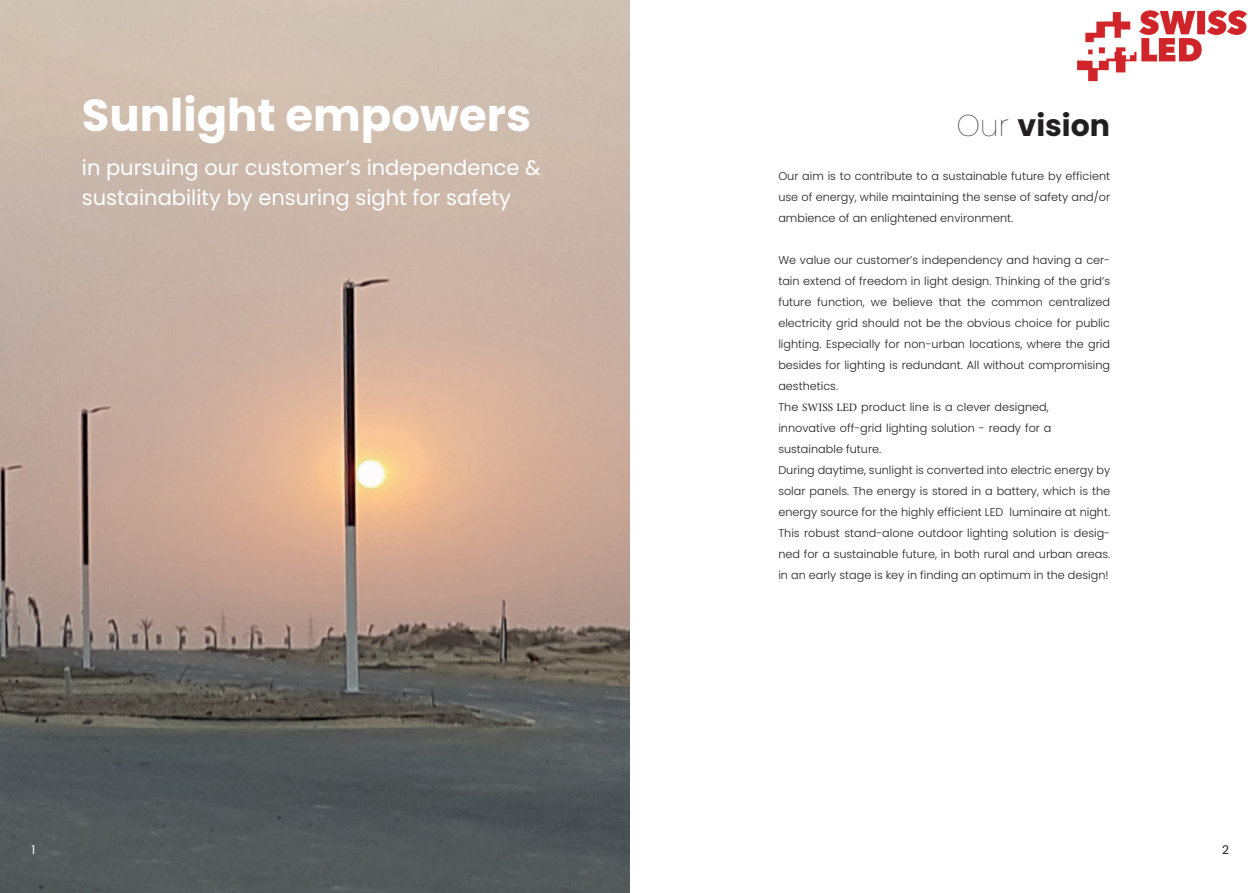
<style>
.page{position:relative;width:1259px;height:893px;background:#fff}
.page>*{position:absolute;margin:0;border:0;box-sizing:border-box;transform-origin:0 0}
.t1{font:700 45px "Poppins";color:#fff}
.t2{font:700 30px "Poppins";color:#231f20}
.t3{font:21px/30px "Poppins";color:#fff}
.t4{font:12px "Poppins";color:#fff}
.t5{font:12px "Poppins";color:#231f20}
.t6{font:300 11.25px/21px "Poppins";color:#231f20;text-align:justify}
.s1{font-weight:100}
.s2{font-family:"Minion Pro";font-weight:400}
</style>
<div class="page">
<img style="left:0;top:0;width:629px;height:893px">
<img style="left:1077px;top:10px;width:170px;height:72px">
<h1 class="t1" style="left:82px;top:89px;width:451px">Sunlight empowers</h1>
<h3 class="t3" style="left:82px;top:153px;width:460px">in pursuing our customer’s independence &amp; sustainability by ensuring sight for safety</h3>
<h2 class="t2" style="left:956px;top:108px;width:155px"><span class="s1">Our</span> vision</h2>
<p class="t6" style="left:778px;top:165px;width:333px">Our aim is to contribute to a sustainable future by efficient use of energy, while maintaining the sense of safety and/or ambience of an enlightened environment.</p>
<p class="t6" style="left:778px;top:249px;width:333px;text-align:left">We value our customer’s independency and having a cer&shy;tain extend of freedom in light design. Thinking of the grid’s future function, we believe that the common centralized electricity grid should not be the obvious choice for public lighting. Especially for non-urban locations, where the grid besides for lighting is redundant. All without compromising aesthetics.<br>The <span class="s2">SWISS LED</span> product line is a clever designed,<br>innovative off-grid lighting solution - ready for a sustainable future.<br>During daytime, sunlight is converted into electric energy by solar panels. The energy is stored in a battery, which is the energy source for the highly efficient LED luminaire at night.<br>This robust stand-alone outdoor lighting solution is desig&shy;ned for a sustainable future, in both rural and urban areas. in an early stage is key in finding an optimum in the design!</p>
<p class="t4" style="left:32px;top:842px;width:5px">1</p>
<p class="t5" style="left:1222px;top:842px;width:8px">2</p>
</div>
